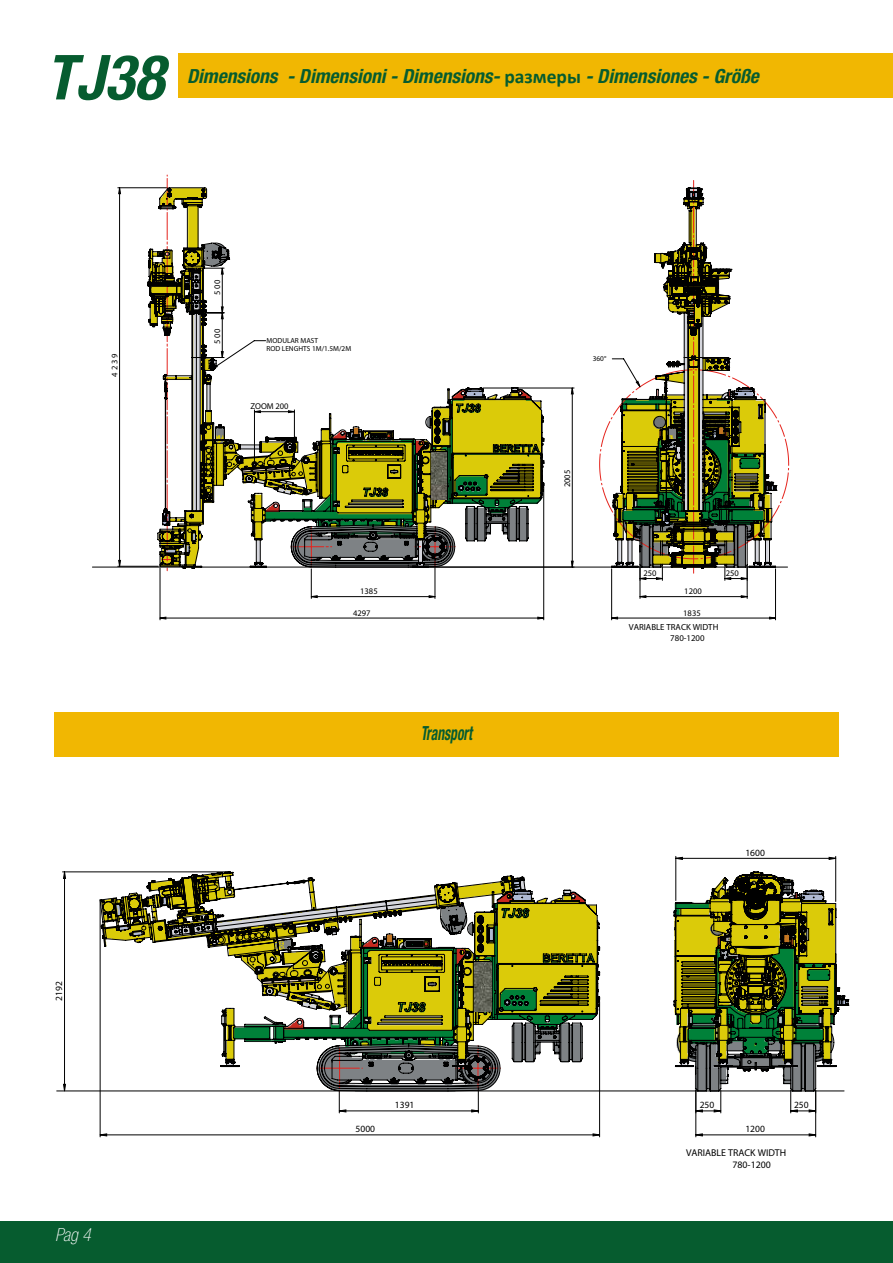
<style>
.page{position:relative;width:893px;height:1263px;background:#fff}
.page>*{position:absolute;margin:0;border:0;box-sizing:border-box;transform-origin:0 0}
.t1{font:italic 700 condensed 62.1px "Helvetica Neue LT Std";color:#065c2f}
.t2{font:italic 700 condensed 19.5px "Helvetica Neue LT Std";color:#065c2f}
.t3{font:italic 700 condensed 19.5px "Helvetica Neue LT Std";color:#065c2f;scale:.7 1}
.t4{font:italic 100 condensed 18px "Helvetica Neue LT Std";color:#fff}
.t5{font:9.9px/11.9px "SW Txt";color:#000}
.t6{font:9.6px "SW Txt";color:#000}
.t7{font:8.85px/10.6px "SW Txt";color:#000}
.t8{font:8.55px "SW Txt";color:#000}
.t9{font:7.35px/7.4px "SW Txt";color:#000}
.s1{font-family:"Calibri";font-style:normal;font-stretch:normal}
</style>
<div class="page">
<div style="left:0;top:1221px;width:893px;height:42px;background:#065c2f"></div>
<div style="left:54px;top:713px;width:785px;height:44px;background:#f1b702"></div>
<div style="left:179px;top:54px;width:714px;height:44px;background:#f1b702"></div>
<hr style="left:775px;top:569px;width:1px;height:51px;background:#000">
<hr style="left:611px;top:569px;width:1px;height:51px;background:#000">
<hr style="left:160px;top:568px;width:1px;height:52px;background:#000">
<hr style="left:543px;top:487px;width:1px;height:133px;background:#000">
<hr style="left:118px;top:187px;width:50px;height:1px;background:#000">
<hr style="left:118px;top:566px;width:40px;height:1px;background:#000">
<hr style="left:92px;top:567px;width:695px;height:1px;background:#000">
<svg style="left:119px;top:188px;width:2px;height:378px"></svg>
<svg style="left:148px;top:187px;width:12px;height:382px"></svg>
<svg style="left:160px;top:175px;width:629px;height:444px"></svg>
<hr style="left:815px;top:1090px;width:1px;height:47px;background:#000">
<hr style="left:696px;top:1090px;width:1px;height:47px;background:#000">
<hr style="left:100px;top:900px;width:1px;height:237px;background:#000">
<hr style="left:599px;top:1001px;width:1px;height:136px;background:#000">
<hr style="left:835px;top:856px;width:1px;height:45px;background:#000">
<hr style="left:676px;top:856px;width:1px;height:44px;background:#000">
<hr style="left:57px;top:1091px;width:787px;height:1px;background:#000">
<hr style="left:63px;top:872px;width:164px;height:1px;background:#000">
<svg style="left:696px;top:1134px;width:119px;height:2px"></svg>
<svg style="left:676px;top:857px;width:160px;height:2px"></svg>
<svg style="left:63px;top:872px;width:3px;height:219px"></svg>
<svg style="left:100px;top:871px;width:500px;height:174px"></svg>
<svg style="left:100px;top:1045px;width:500px;height:91px"></svg>
<svg style="left:674px;top:871px;width:174px;height:242px"></svg>
<img style="left:475px;top:963px;width:16px;height:48px">
<img style="left:431px;top:453px;width:15px;height:46px">
<h1 class="t1" style="left:45px;top:40px;width:120px">TJ38</h1>
<p class="t2" style="left:187px;top:64px;width:573px">Dimensions - Dimensioni - Dimensions- <span class="s1">размеры</span> - Dimensiones - Größe</p>
<p class="t8" style="left:109px;top:377px;width:25px;rotate:-90deg">4239</p>
<p class="t6" style="left:53px;top:1001px;width:21px;rotate:-90deg">2192</p>
<p class="t4" style="left:55px;top:1225px;width:37px">Pag 4</p>
<p class="t8" style="left:212px;top:295px;width:17px;rotate:-90deg">500</p>
<p class="t8" style="left:212px;top:344px;width:17px;rotate:-90deg">500</p>
<p class="t9" style="left:267px;top:337px;width:86px">MODULAR MAST<br>ROD LENGHTS 1M/1.5M/2M</p>
<p class="t8" style="left:250px;top:401px;width:40px">ZOOM 200</p>
<p class="t8" style="left:360px;top:586px;width:19px">1385</p>
<p class="t8" style="left:353px;top:608px;width:19px">4297</p>
<p class="t3" style="left:421px;top:721px;width:75px">Transport</p>
<p class="t9" style="left:593px;top:355px;width:15px">360°</p>
<p class="t8" style="left:562px;top:487px;width:19px;rotate:-90deg">2005</p>
<p class="t8" style="left:643px;top:568px;width:15px">250</p>
<p class="t8" style="left:726px;top:568px;width:15px">250</p>
<p class="t8" style="left:684px;top:586px;width:19px">1200</p>
<p class="t8" style="left:683px;top:608px;width:19px">1835</p>
<p class="t7" style="left:670px;top:622px;width:50px;text-indent:-41px">VARIABLE TRACK WIDTH<br>780-1200</p>
<p class="t6" style="left:745px;top:847px;width:21px">1600</p>
<p class="t6" style="left:356px;top:1123px;width:21px">5000</p>
<p class="t6" style="left:395px;top:1099px;width:21px">1391</p>
<p class="t6" style="left:700px;top:1099px;width:16px">250</p>
<p class="t6" style="left:794px;top:1099px;width:16px">250</p>
<p class="t6" style="left:745px;top:1123px;width:21px">1200</p>
<p class="t5" style="left:732px;top:1146px;width:55px;text-indent:-46px">VARIABLE TRACK WIDTH<br>780-1200</p>
</div>
